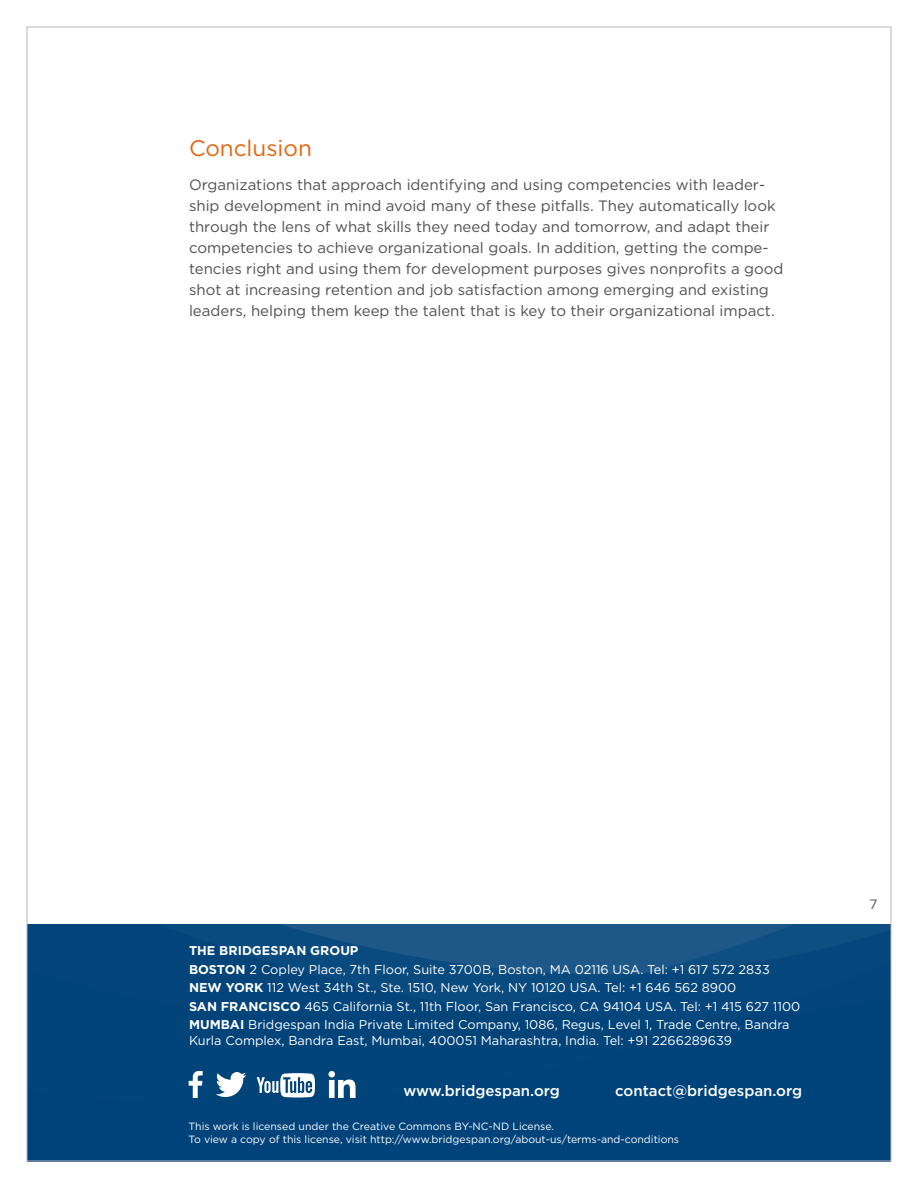
<style>
.page{position:relative;width:918px;height:1188px;background:#fff}
.page>*{position:absolute;margin:0;border:0;box-sizing:border-box;transform-origin:0 0}
._12-OrangeHead{font:22.5px "Gotham";color:#e4650e}
._04-BodyText{font:15px/21px "Gotham";color:#524f51}
._11-WebsiteWhite{font:500 15px "Gotham";color:#fff}
.t1{font:13.5px "Gotham";color:#524f51}
.t2{font:12.75px/18.5px "Gotham";color:#fff}
._10-CCLicense{font:10.5px/12.6px "Gotham";color:#fff}
.s1{font-weight:700}
</style>
<div class="page">
<svg style="left:29px;top:925px;width:860px;height:234px;background:#04467b"></svg>
<svg style="left:189px;top:1071px;width:14px;height:27px"></svg>
<svg style="left:216px;top:1072px;width:30px;height:25px"></svg>
<svg style="left:329px;top:1071px;width:27px;height:27px"></svg>
<svg style="left:257px;top:1073px;width:58px;height:24px"></svg>
<p class="_12-OrangeHead" style="left:189px;top:133px;width:124px">Conclusion</p>
<p class="_04-BodyText" style="left:189px;top:174px;width:596px">Organizations that approach identifying and using competencies with leader&shy;ship development in mind avoid many of these pitfalls. They automatically look through the lens of what skills they need today and tomorrow, and adapt their competencies to achieve organizational goals. In addition, getting the compe&shy;tencies right and using them for development purposes gives nonprofits a good shot at increasing retention and job satisfaction among emerging and existing leaders, helping them keep the talent that is key to their organizational impact.</p>
<p class="t2" style="left:189px;top:941px;width:613px"><span class="s1">THE BRIDGESPAN GROUP<br>BOSTON</span> 2 Copley Place, 7th Floor, Suite 3700B, Boston, MA 02116 USA. Tel: +1 617 572 2833<br><span class="s1">NEW YORK</span> 112 West 34th St., Ste. 1510, New York, NY 10120 USA. Tel: +1 646 562 8900<br><span class="s1">SAN FRANCISCO</span> 465 California St., 11th Floor, San Francisco, CA 94104 USA. Tel: +1 415 627 1100<br><span class="s1">MUMBAI</span> Bridgespan India Private Limited Company, 1086, Regus, Level 1, Trade Centre, Bandra</p>
<p class="t2" style="left:189px;top:1031px;width:545px">Kurla Complex, Bandra East, Mumbai, 400051 Maharashtra, India. Tel: +91 2266289639</p>
<p class="_11-WebsiteWhite" style="left:403px;top:1081px;width:158px">www.bridgespan.org</p>
<p class="_11-WebsiteWhite" style="left:615px;top:1081px;width:188px">contact@bridgespan.org</p>
<p class="_10-CCLicense" style="left:189px;top:1120px;width:492px">This work is licensed under the Creative Commons BY-NC-ND License.<br>To view a copy of this license, visit http://www.bridgespan.org/about-us/terms-and-conditions</p>
<p class="t1" style="left:869px;top:895px;width:10px">7</p>
</div>
